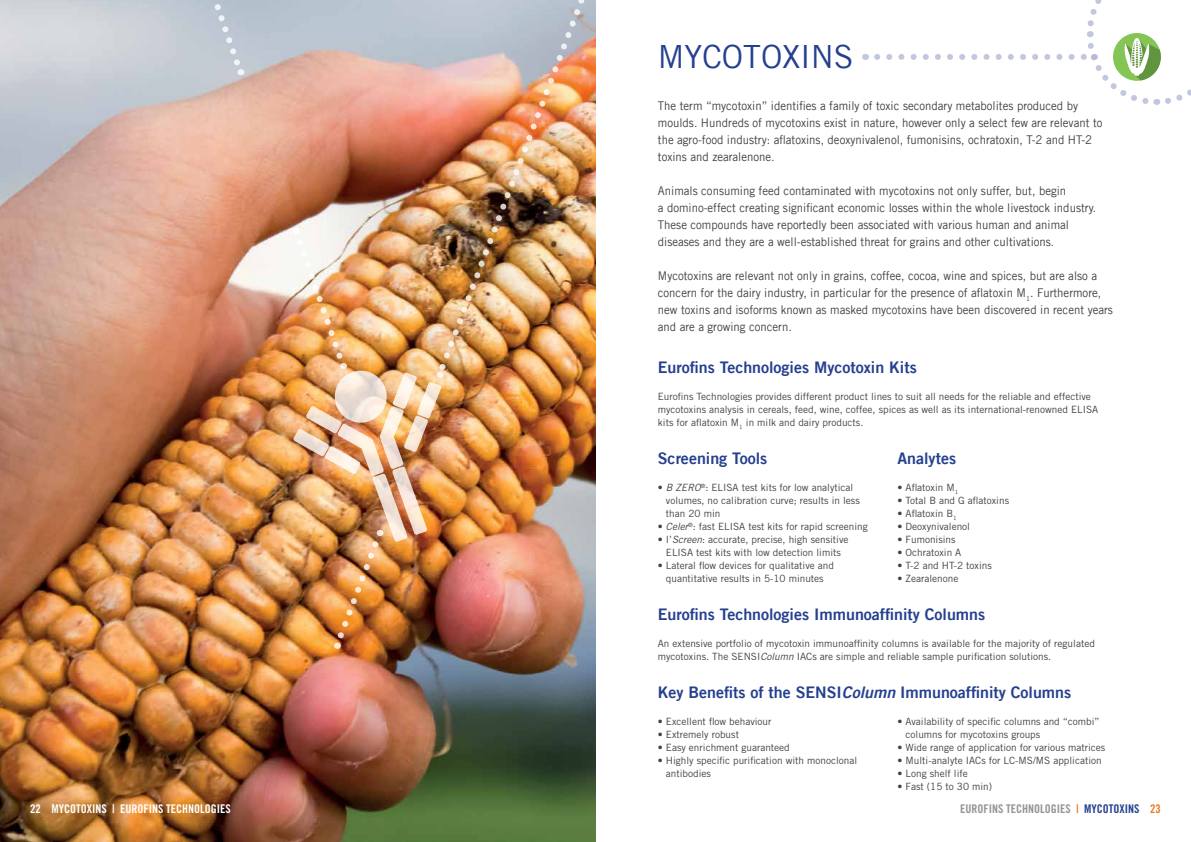
<style>
.page{position:relative;width:1191px;height:842px;background:#fff}
.page>*{position:absolute;margin:0;border:0;box-sizing:border-box;transform-origin:0 0}
.t1{font:32px "Trade Gothic LT";color:#25408f}
.t2{font:16px "Trade Gothic LT Bold Two";color:#25408f}
.t3{font:12px/17px "Trade Gothic LT";color:#414042;scale:.95 1}
.t4{font:12px "Trade Gothic LT Std Bd Cn 20";color:#fff}
.t5{font:12px "Trade Gothic LT Std Bd Cn 20";color:#939598}
.t6{font:10px/13px "Trade Gothic LT Std";color:#414042}
.s1{font-style:italic}
.s2{color:#ed7623}
.s3{color:#25408f}
</style>
<div class="page">
<svg style="left:877px;top:0;width:314px;height:105px"></svg>
<img style="left:0;top:0;width:595px;height:842px">
<svg style="left:187px;top:0;width:58px;height:75px;background:#c1c9d3"></svg>
<img style="left:434px;top:0;width:162px;height:377px">
<img style="left:292px;top:228px;width:149px;height:421px">
<h1 class="t1" style="left:658px;top:38px;width:197px">MYCOTOXINS</h1>
<p class="t3" style="left:658px;top:97px;width:469px">The term “mycotoxin” identifies a family of toxic secondary metabolites produced by moulds. Hundreds of mycotoxins exist in nature, however only a select few are relevant to the agro-food industry: aflatoxins, deoxynivalenol, fumonisins, ochratoxin, T-2 and HT-2 toxins and zearalenone.</p>
<p class="t3" style="left:658px;top:182px;width:463px">Animals consuming feed contaminated with mycotoxins not only suffer, but, begin<br>a domino-effect creating significant economic losses within the whole livestock industry.<br>These compounds have reportedly been associated with various human and animal diseases and they are a well-established threat for grains and other cultivations.</p>
<p class="t3" style="left:658px;top:267px;width:480px">Mycotoxins are relevant not only in grains, coffee, cocoa, wine and spices, but are also a concern for the dairy industry, in particular for the presence of aflatoxin M<sub>1</sub>. Furthermore, new toxins and isoforms known as masked mycotoxins have been discovered in recent years and are a growing concern.</p>
<h2 class="t2" style="left:658px;top:357px;width:260px">Eurofins Technologies Mycotoxin Kits</h2>
<p class="t6" style="left:658px;top:390px;width:442px">Eurofins Technologies provides different product lines to suit all needs for the reliable and effective mycotoxins analysis in cereals, feed, wine, coffee, spices as well as its international-renowned ELISA kits for aflatoxin M<sub>1</sub> in milk and dairy products.</p>
<h2 class="t2" style="left:658px;top:448px;width:111px">Screening Tools</h2>
<p class="t6" style="left:666px;top:481px;width:195px;text-indent:-8px">• <span class="s1">B ZERO</span><sup>®</sup>: ELISA test kits for low analytical volumes, no calibration curve; results in less than 20 min</p>
<p class="t6" style="left:658px;top:520px;width:211px">• <span class="s1">Celer</span><sup>®</sup>: fast ELISA test kits for rapid screening</p>
<p class="t6" style="left:658px;top:533px;width:192px;text-align:center">• I’<span class="s1">Screen</span>: accurate, precise, high sensitive<br>ELISA test kits with low detection limits</p>
<p class="t6" style="left:658px;top:559px;width:178px;text-align:center">• Lateral flow devices for qualitative and quantitative results in 5-10 minutes</p>
<h2 class="t2" style="left:897px;top:448px;width:60px">Analytes</h2>
<p class="t6" style="left:897px;top:481px;width:62px">• Aflatoxin M<sub>1</sub></p>
<p class="t6" style="left:897px;top:494px;width:113px">• Total B and G aflatoxins</p>
<p class="t6" style="left:897px;top:507px;width:61px">• Aflatoxin B<sub>1</sub></p>
<p class="t6" style="left:897px;top:520px;width:74px">• Deoxynivalenol</p>
<p class="t6" style="left:897px;top:533px;width:60px">• Fumonisins</p>
<p class="t6" style="left:897px;top:546px;width:65px">• Ochratoxin A</p>
<p class="t6" style="left:897px;top:559px;width:96px">• T-2 and HT-2 toxins</p>
<p class="t6" style="left:897px;top:572px;width:62px">• Zearalenone</p>
<h2 class="t2" style="left:658px;top:604px;width:329px">Eurofins Technologies Immunoaffinity Columns</h2>
<p class="t6" style="left:658px;top:637px;width:438px">An extensive portfolio of mycotoxin immunoaffinity columns is available for the majority of regulated mycotoxins. The SENSI<span class="s1">Column</span> IACs are simple and reliable sample purification solutions.</p>
<h2 class="t2" style="left:658px;top:682px;width:415px">Key Benefits of the SENSI<span class="s1">Column</span> Immunoaffinity Columns</h2>
<p class="t6" style="left:658px;top:715px;width:115px">• Excellent flow behaviour</p>
<p class="t6" style="left:658px;top:728px;width:83px">• Extremely robust</p>
<p class="t6" style="left:658px;top:741px;width:133px">• Easy enrichment guaranteed</p>
<p class="t6" style="left:666px;top:754px;width:193px;text-indent:-8px">• Highly specific purification with monoclonal antibodies</p>
<p class="t6" style="left:905px;top:715px;width:195px;text-indent:-8px">• Availability of specific columns and “combi” columns for mycotoxins groups</p>
<p class="t6" style="left:897px;top:741px;width:209px">• Wide range of application for various matrices</p>
<p class="t6" style="left:897px;top:754px;width:206px">• Multi-analyte IACs for LC-MS/MS application</p>
<p class="t6" style="left:897px;top:767px;width:72px">• Long shelf life</p>
<p class="t6" style="left:897px;top:780px;width:96px">• Fast (15 to 30 min)</p>
<p class="t4" style="left:30px;top:802px;width:202px">22 MYCOTOXINS | EUROFINS TECHNOLOGIES</p>
<p class="t5" style="left:960px;top:802px;width:202px">EUROFINS TECHNOLOGIES <span class="s2">|</span> <span class="s3">MYCOTOXINS</span> <span class="s2">23</span></p>
</div>
